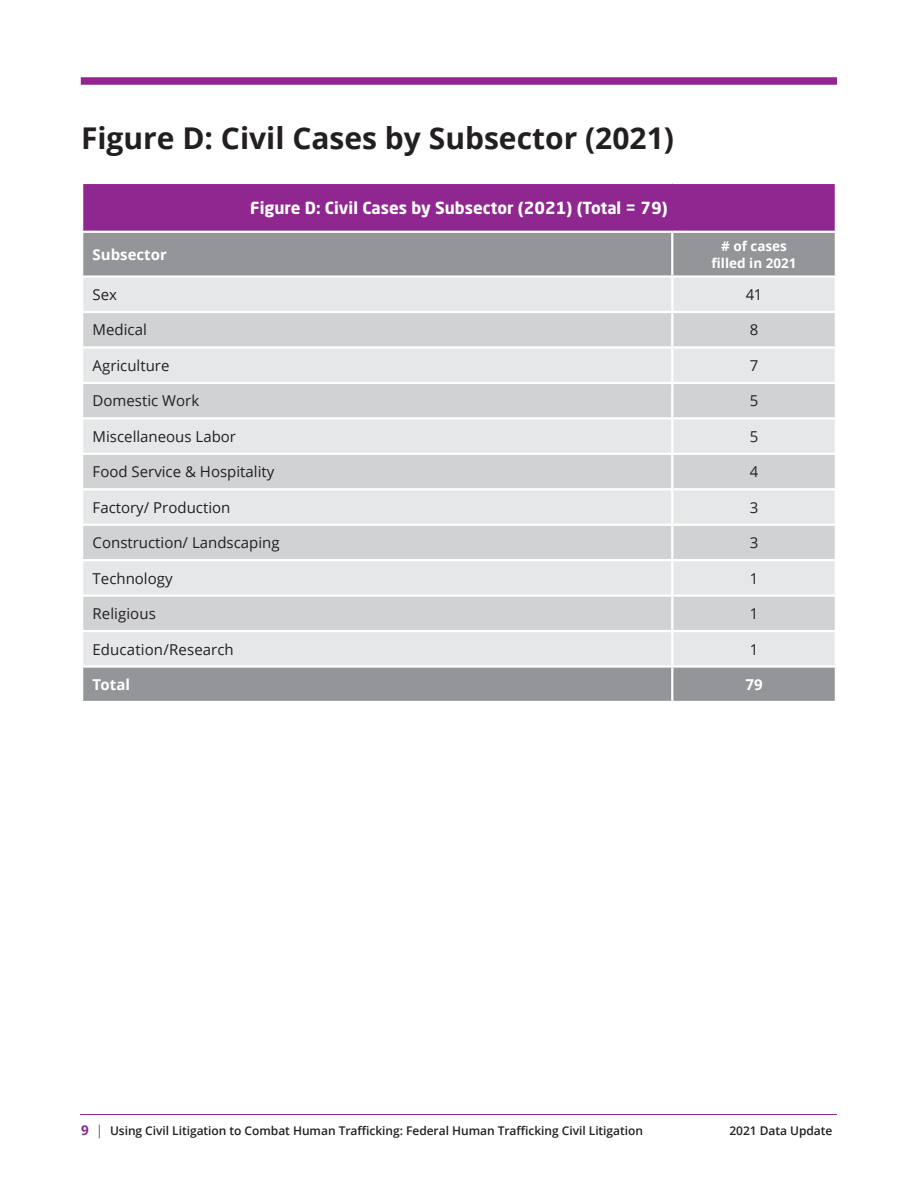
<style>
.page{position:relative;width:918px;height:1188px;background:#fff}
.page>*{position:absolute;margin:0;border:0;box-sizing:border-box;transform-origin:0 0}
.subhead{font:700 30px "Open Sans";color:#231f20}
.t1{font:700 16.5px "Neo Sans Std";color:#fff}
.t2{font:15px "Open Sans";color:#231f20}
.t3{font:700 15px "Open Sans";color:#fff}
.t4{font:700 13.5px/16.5px "Open Sans";color:#fff;text-align:center}
.t5{font:600 12px "Open Sans";letter-spacing:-.005em;color:#231f20}
.s1{font-weight:700;font-size:13.5px;color:#90268f}
.s2{font-weight:300;font-size:13.5px}
</style>
<div class="page">
<div style="left:81px;top:77px;width:756px;height:8px;background:#90268f"></div>
<hr style="left:80px;top:1114px;width:757px;height:1px;background:#90268f">
<div style="left:82px;top:183px;width:754px;height:49px;background:#90268f"></div>
<div style="left:83px;top:233px;width:752px;height:468px;background:#939598"></div>
<div style="left:83px;top:278px;width:752px;height:387px;background:#e6e7e9"></div>
<svg style="left:83px;top:313px;width:752px;height:317px;background:#dadbdd"></svg>
<hr style="left:671px;top:233px;width:2px;height:42px;background:#fff">
<hr style="left:671px;top:278px;width:2px;height:33px;background:#fff">
<hr style="left:81px;top:311px;width:591px;height:2px;background:#fff">
<hr style="left:672px;top:311px;width:165px;height:2px;background:#fff">
<hr style="left:671px;top:313px;width:2px;height:33px;background:#fff">
<hr style="left:81px;top:346px;width:591px;height:3px;background:#fff">
<hr style="left:672px;top:346px;width:165px;height:3px;background:#fff">
<hr style="left:671px;top:349px;width:2px;height:33px;background:#fff">
<hr style="left:81px;top:382px;width:591px;height:2px;background:#fff">
<hr style="left:672px;top:382px;width:165px;height:2px;background:#fff">
<hr style="left:671px;top:384px;width:2px;height:33px;background:#fff">
<hr style="left:81px;top:417px;width:591px;height:3px;background:#fff">
<hr style="left:672px;top:417px;width:165px;height:3px;background:#fff">
<hr style="left:671px;top:419px;width:2px;height:34px;background:#fff">
<hr style="left:81px;top:453px;width:591px;height:2px;background:#fff">
<hr style="left:672px;top:453px;width:165px;height:2px;background:#fff">
<hr style="left:671px;top:455px;width:2px;height:33px;background:#fff">
<hr style="left:81px;top:488px;width:591px;height:2px;background:#fff">
<hr style="left:672px;top:488px;width:165px;height:2px;background:#fff">
<hr style="left:671px;top:490px;width:2px;height:34px;background:#fff">
<hr style="left:81px;top:524px;width:591px;height:2px;background:#fff">
<hr style="left:672px;top:524px;width:165px;height:2px;background:#fff">
<hr style="left:671px;top:526px;width:2px;height:33px;background:#fff">
<hr style="left:81px;top:559px;width:591px;height:2px;background:#fff">
<hr style="left:672px;top:559px;width:165px;height:2px;background:#fff">
<hr style="left:671px;top:561px;width:2px;height:33px;background:#fff">
<hr style="left:671px;top:632px;width:2px;height:33px;background:#fff">
<hr style="left:81px;top:184px;width:2px;height:47px;background:#fff">
<hr style="left:81px;top:182px;width:591px;height:2px;background:#fff">
<hr style="left:672px;top:182px;width:165px;height:2px;background:#fff">
<hr style="left:835px;top:184px;width:2px;height:47px;background:#fff">
<hr style="left:81px;top:231px;width:591px;height:2px;background:#fff">
<hr style="left:81px;top:275px;width:591px;height:3px;background:#fff">
<hr style="left:672px;top:231px;width:165px;height:2px;background:#fff">
<hr style="left:672px;top:275px;width:165px;height:3px;background:#fff">
<hr style="left:81px;top:594px;width:591px;height:3px;background:#fff">
<hr style="left:81px;top:630px;width:591px;height:2px;background:#fff">
<hr style="left:672px;top:594px;width:165px;height:3px;background:#fff">
<hr style="left:671px;top:597px;width:2px;height:33px;background:#fff">
<hr style="left:672px;top:630px;width:165px;height:2px;background:#fff">
<hr style="left:81px;top:665px;width:591px;height:3px;background:#fff">
<hr style="left:672px;top:665px;width:165px;height:3px;background:#fff">
<hr style="left:671px;top:668px;width:2px;height:33px;background:#fff">
<p class="subhead" style="left:81px;top:117px;width:595px">Figure D: Civil Cases by Subsector (2021)</p>
<p class="t1" style="left:250px;top:197px;width:419px">Figure D: Civil Cases by Subsector (2021) (Total = 79)</p>
<p class="t3" style="left:93px;top:244px;width:76px">Subsector</p>
<p class="t4" style="left:712px;top:238px;width:86px"># of cases filled in 2021</p>
<p class="t2" style="left:93px;top:284px;width:26px">Sex</p>
<p class="t2" style="left:746px;top:284px;width:18px">41</p>
<p class="t2" style="left:93px;top:320px;width:56px">Medical</p>
<p class="t2" style="left:750px;top:320px;width:10px">8</p>
<p class="t2" style="left:93px;top:355px;width:78px">Agriculture</p>
<p class="t2" style="left:750px;top:355px;width:10px">7</p>
<p class="t2" style="left:93px;top:391px;width:108px">Domestic Work</p>
<p class="t2" style="left:750px;top:391px;width:10px">5</p>
<p class="t2" style="left:93px;top:426px;width:145px">Miscellaneous Labor</p>
<p class="t2" style="left:750px;top:426px;width:10px">5</p>
<p class="t2" style="left:93px;top:462px;width:183px">Food Service &amp; Hospitality</p>
<p class="t2" style="left:750px;top:462px;width:10px">4</p>
<p class="t2" style="left:93px;top:497px;width:139px">Factory/ Production</p>
<p class="t2" style="left:750px;top:497px;width:10px">3</p>
<p class="t2" style="left:93px;top:532px;width:189px">Construction/ Landscaping</p>
<p class="t2" style="left:750px;top:532px;width:10px">3</p>
<p class="t2" style="left:93px;top:568px;width:81px">Technology</p>
<p class="t2" style="left:750px;top:568px;width:10px">1</p>
<p class="t2" style="left:93px;top:603px;width:65px">Religious</p>
<p class="t2" style="left:750px;top:603px;width:10px">1</p>
<p class="t2" style="left:93px;top:639px;width:143px">Education/Research</p>
<p class="t2" style="left:750px;top:639px;width:10px">1</p>
<p class="t3" style="left:93px;top:674px;width:39px">Total</p>
<p class="t3" style="left:745px;top:674px;width:19px">79</p>
<p class="t5" style="left:81px;top:1123px;width:564px"><span class="s1">9</span> <span class="s2">|</span> Using Civil Litigation to Combat Human Trafficking: Federal Human Trafficking Civil Litigation</p>
<p class="t5" style="left:729px;top:1123px;width:104px">2021 Data Update</p>
</div>
